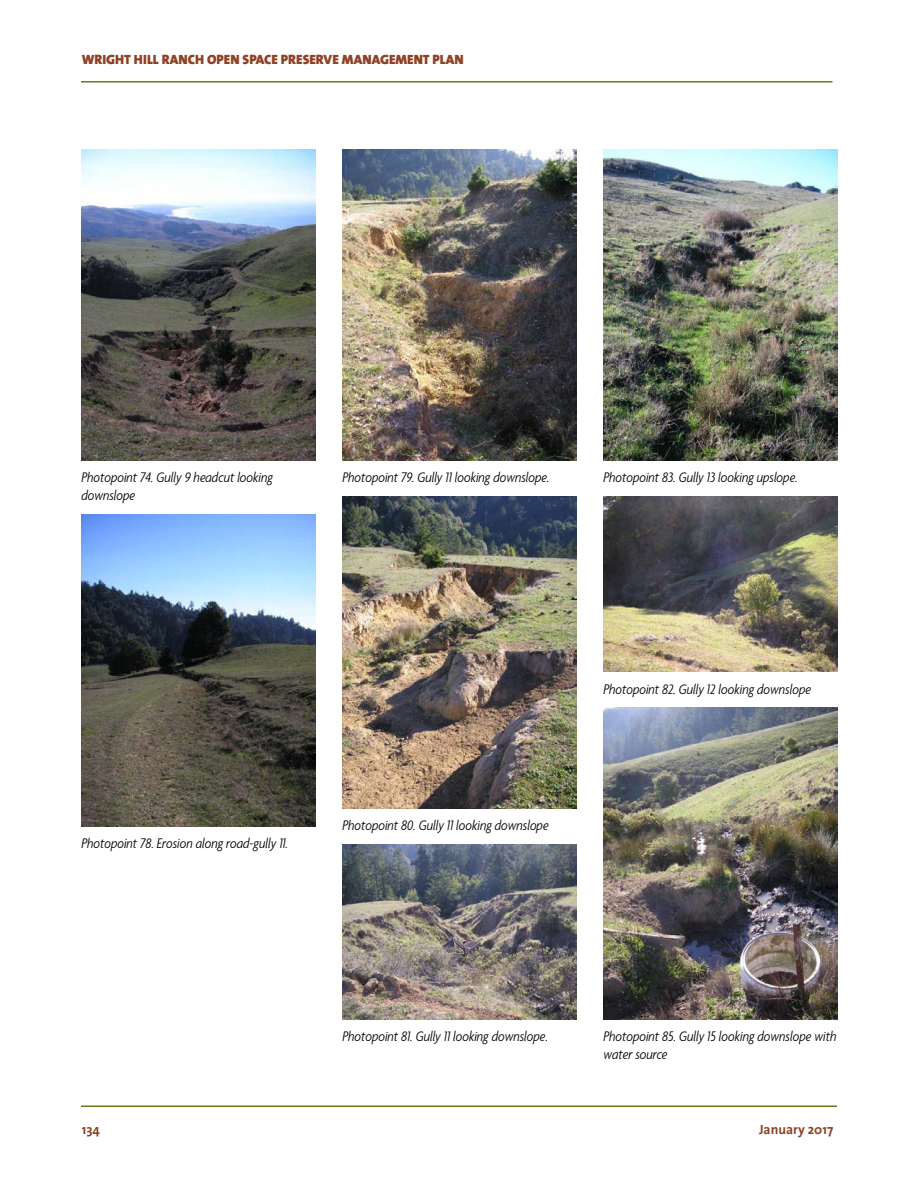
<style>
.page{position:relative;width:918px;height:1188px;background:#fff}
.page>*{position:absolute;margin:0;border:0;box-sizing:border-box;transform-origin:0 0}
.t1{font:italic 300 condensed 15px/18px "Agenda";color:#000}
.t2{font:900 13.5px "The Sans";color:#8f4226}
.t3{font:700 13.5px "The Sans";color:#8f4226}
</style>
<div class="page">
<hr style="left:81px;top:1106px;width:756px;height:1px;background:#677718">
<hr style="left:81px;top:81px;width:751px;height:1px;background:#677718">
<img style="left:81px;top:149px;width:234px;height:312px">
<img style="left:81px;top:515px;width:234px;height:311px">
<img style="left:342px;top:149px;width:234px;height:312px">
<img style="left:342px;top:497px;width:234px;height:311px">
<img style="left:342px;top:844px;width:234px;height:175px">
<img style="left:603px;top:149px;width:234px;height:312px">
<img style="left:603px;top:497px;width:234px;height:175px">
<img style="left:603px;top:708px;width:234px;height:311px">
<p class="t2" style="left:82px;top:48px;width:384px">WRIGHT HILL RANCH OPEN SPACE PRESERVE MANAGEMENT PLAN</p>
<p class="t1" style="left:81px;top:468px;width:193px">Photopoint 74. Gully 9 headcut looking downslope</p>
<p class="t1" style="left:342px;top:468px;width:209px">Photopoint 79. Gully 11 looking downslope.</p>
<p class="t1" style="left:603px;top:468px;width:196px">Photopoint 83. Gully 13 looking upslope.</p>
<p class="t1" style="left:81px;top:834px;width:208px">Photopoint 78. Erosion along road-gully 11.</p>
<p class="t1" style="left:342px;top:816px;width:208px">Photopoint 80. Gully 11 looking downslope</p>
<p class="t1" style="left:603px;top:679px;width:209px">Photopoint 82. Gully 12 looking downslope</p>
<p class="t1" style="left:342px;top:1027px;width:207px">Photopoint 81. Gully 11 looking downslope.</p>
<p class="t1" style="left:603px;top:1027px;width:235px">Photopoint 85. Gully 15 looking downslope with water source</p>
<p class="t3" style="left:82px;top:1118px;width:20px">134</p>
<p class="t3" style="left:759px;top:1118px;width:76px">January 2017</p>
</div>
